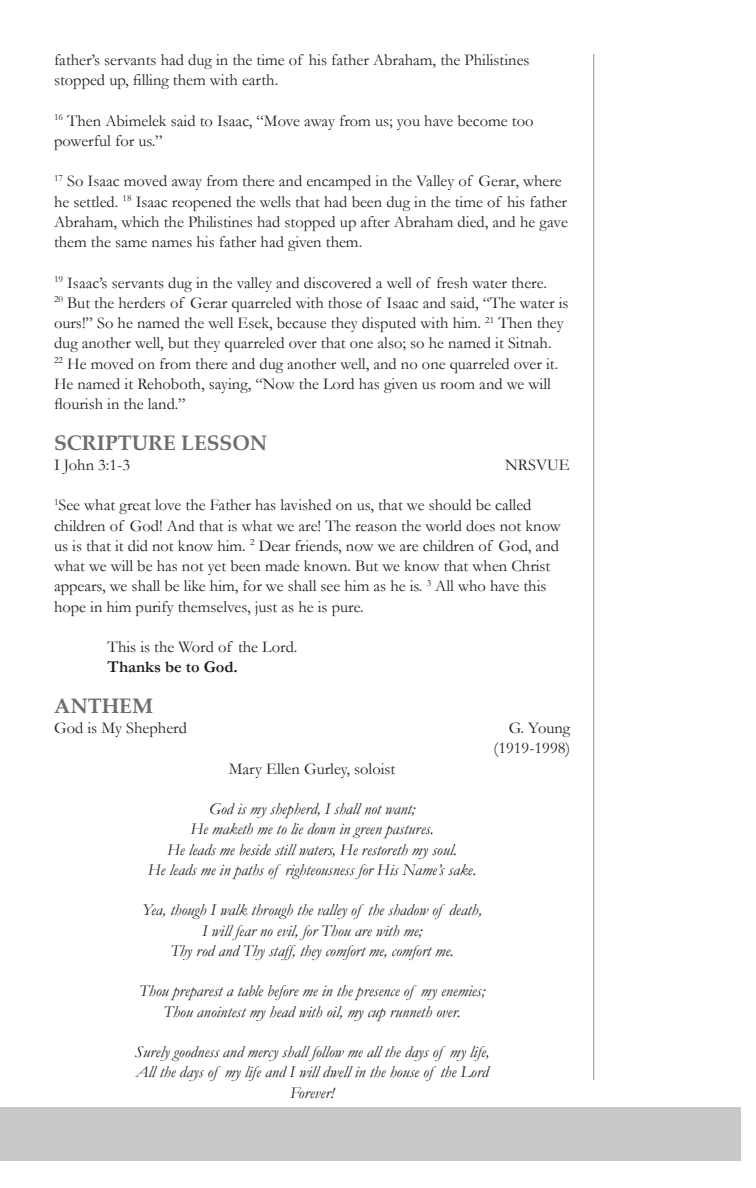
<style>
.page{position:relative;width:756px;height:1188px;background:#fff}
.page>*{position:absolute;margin:0;border:0;box-sizing:border-box;transform-origin:0 0}
.t1{font:700 21px "Palatino Linotype";color:#6c6d70}
.t2{font:16.5px/20.2px "Garamond";color:#231f20}
.t3{font:italic 16.5px "Garamond";color:#231f20}
.t4{font:700 16.5px "Garamond";color:#231f20}
</style>
<div class="page">
<div style="left:0;top:1107px;width:741px;height:54px;background:#c7c8ca"></div>
<hr style="left:593px;top:54px;width:1px;height:1026px;background:#939598">
<p class="t2" style="left:54px;top:49px;width:477px">father’s servants had dug in the time of his father Abraham, the Philistines stopped up, filling them with earth.</p>
<p class="t2" style="left:54px;top:110px;width:481px"><sup>16</sup> Then Abimelek said to Isaac, “Move away from us; you have become too powerful for us.”</p>
<p class="t2" style="left:54px;top:171px;width:515px"><sup>17</sup> So Isaac moved away from there and encamped in the Valley of Gerar, where he settled. <sup>18</sup> Isaac reopened the wells that had been dug in the time of his father Abraham, which the Philistines had stopped up after Abraham died, and he gave them the same names his father had given them.</p>
<p class="t2" style="left:54px;top:272px;width:494px"><sup>19</sup> Isaac’s servants dug in the valley and discovered a well of fresh water there.</p>
<p class="t2" style="left:54px;top:292px;width:516px"><sup>20</sup> But the herders of Gerar quarreled with those of Isaac and said, “The water is ours!” So he named the well Esek, because they disputed with him. <sup>21</sup> Then they dug another well, but they quarreled over that one also; so he named it Sitnah.<br><sup>22</sup> He moved on from there and dug another well, and no one quarreled over it.<br>He named it Rehoboth, saying, “Now the Lord has given us room and we will flourish in the land.”</p>
<p class="t1" style="left:54px;top:427px;width:215px">SCRIPTURE LESSON</p>
<p class="t2" style="left:54px;top:454px;width:78px">I John 3:1-3</p>
<p class="t2" style="left:505px;top:454px;width:66px">NRSVUE</p>
<p class="t2" style="left:54px;top:495px;width:508px"><sup>1</sup>See what great love the Father has lavished on us, that we should be called children of God! And that is what we are! The reason the world does not know us is that it did not know him. <sup>2</sup> Dear friends, now we are children of God, and what we will be has not yet been made known. But we know that when Christ appears, we shall be like him, for we shall see him as he is. <sup>3</sup> All who have this hope in him purify themselves, just as he is pure.</p>
<p class="t2" style="left:108px;top:636px;width:191px">This is the Word of the Lord.</p>
<p class="t4" style="left:108px;top:656px;width:132px">Thanks be to God.</p>
<p class="t1" style="left:54px;top:691px;width:101px">ANTHEM</p>
<p class="t2" style="left:54px;top:717px;width:135px">God is My Shepherd</p>
<p class="t2" style="left:509px;top:717px;width:63px">G. Young</p>
<p class="t2" style="left:494px;top:738px;width:78px">(1919-1998)</p>
<p class="t2" style="left:229px;top:758px;width:168px">Mary Ellen Gurley, soloist</p>
<p class="t3" style="left:209px;top:798px;width:208px">God is my shepherd, I shall not want;</p>
<p class="t3" style="left:191px;top:818px;width:245px">He maketh me to lie down in green pastures.</p>
<p class="t3" style="left:167px;top:838px;width:291px">He leads me beside still waters, He restoreth my soul.</p>
<p class="t3" style="left:148px;top:858px;width:330px">He leads me in paths of righteousness for His Name’s sake.</p>
<p class="t3" style="left:142px;top:899px;width:342px">Yea, though I walk through the valley of the shadow of death,</p>
<p class="t3" style="left:202px;top:919px;width:222px">I will fear no evil, for Thou are with me;</p>
<p class="t3" style="left:170px;top:939px;width:285px">Thy rod and Thy staff, they comfort me, comfort me.</p>
<p class="t3" style="left:139px;top:980px;width:347px">Thou preparest a table before me in the presence of my enemies;</p>
<p class="t3" style="left:163px;top:1000px;width:299px">Thou anointest my head with oil, my cup runneth over.</p>
<p class="t3" style="left:135px;top:1041px;width:356px">Surely goodness and mercy shall follow me all the days of my life,</p>
<p class="t3" style="left:136px;top:1061px;width:354px">All the days of my life and I will dwell in the house of the Lord</p>
<p class="t3" style="left:290px;top:1081px;width:45px">Forever!</p>
</div>
